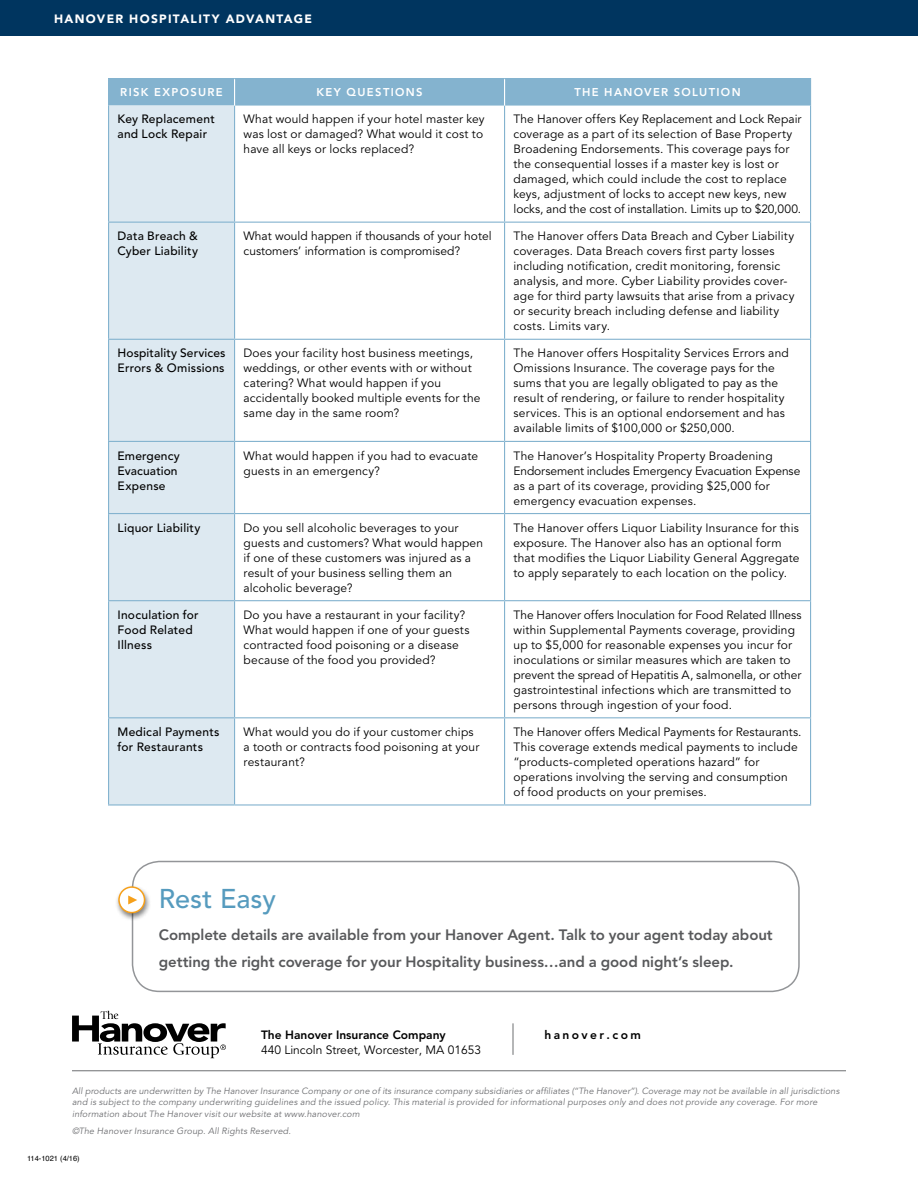
<style>
.page{position:relative;width:918px;height:1188px;background:#fff}
.page>*{position:absolute;margin:0;border:0;box-sizing:border-box;transform-origin:0 0}
.t1{font:500 27px "Avenir";color:#569bbe}
.t2{font:800 15px/27px "Avenir";letter-spacing:-.005em;color:#58595b}
.t3{font:12px/15px "Avenir";letter-spacing:.015em;color:#000}
.t4{font:500 12px/15px "Avenir";letter-spacing:.02em;color:#000}
.t5{font:900 12px "Avenir";letter-spacing:.11em;color:#fff}
.t6{font:800 12px "Avenir";color:#000}
.t7{font:800 12px "Avenir";letter-spacing:.2em;color:#000}
.t8{font:800 11.25px "Avenir";letter-spacing:.12em;color:#fff}
.t9{font:italic 9px/12px "Avenir";letter-spacing:.015em;color:#6d6e71}
.t10{font:7.5px "Helvetica";color:#000}
</style>
<div class="page">
<div style="left:0;top:0;width:918px;height:36px;background:#00355f"></div>
<hr style="left:72px;top:1070px;width:774px;height:1px;background:#6d6e71">
<svg style="left:72px;top:1011px;width:154px;height:47px"></svg>
<hr style="left:513px;top:1023px;width:1px;height:32px;background:#6d6e71">
<div style="left:109px;top:106px;width:125px;height:698px;background:#dde9f1"></div>
<hr style="left:108px;top:106px;width:1px;height:116px;background:#84b3cf">
<hr style="left:108px;top:223px;width:1px;height:116px;background:#84b3cf">
<hr style="left:108px;top:340px;width:1px;height:101px;background:#84b3cf">
<hr style="left:108px;top:442px;width:1px;height:71px;background:#84b3cf">
<hr style="left:108px;top:514px;width:1px;height:86px;background:#84b3cf">
<hr style="left:108px;top:601px;width:1px;height:116px;background:#84b3cf">
<hr style="left:108px;top:718px;width:1px;height:86px;background:#84b3cf">
<hr style="left:108px;top:222px;width:127px;height:1px;background:#84b3cf">
<hr style="left:108px;top:339px;width:127px;height:1px;background:#84b3cf">
<hr style="left:108px;top:441px;width:127px;height:1px;background:#84b3cf">
<hr style="left:108px;top:513px;width:127px;height:1px;background:#84b3cf">
<hr style="left:108px;top:600px;width:127px;height:1px;background:#84b3cf">
<hr style="left:108px;top:717px;width:127px;height:1px;background:#84b3cf">
<hr style="left:108px;top:804px;width:127px;height:2px;background:#84b3cf">
<hr style="left:234px;top:106px;width:1px;height:116px;background:#84b3cf">
<hr style="left:234px;top:223px;width:1px;height:116px;background:#84b3cf">
<hr style="left:235px;top:222px;width:270px;height:1px;background:#84b3cf">
<hr style="left:235px;top:339px;width:270px;height:1px;background:#84b3cf">
<hr style="left:234px;top:340px;width:1px;height:101px;background:#84b3cf">
<hr style="left:235px;top:441px;width:270px;height:1px;background:#84b3cf">
<hr style="left:234px;top:442px;width:1px;height:71px;background:#84b3cf">
<hr style="left:235px;top:513px;width:270px;height:1px;background:#84b3cf">
<hr style="left:234px;top:514px;width:1px;height:86px;background:#84b3cf">
<hr style="left:235px;top:600px;width:270px;height:1px;background:#84b3cf">
<hr style="left:234px;top:601px;width:1px;height:116px;background:#84b3cf">
<hr style="left:235px;top:717px;width:270px;height:1px;background:#84b3cf">
<hr style="left:234px;top:718px;width:1px;height:86px;background:#84b3cf">
<hr style="left:235px;top:804px;width:270px;height:2px;background:#84b3cf">
<hr style="left:504px;top:106px;width:1px;height:116px;background:#84b3cf">
<hr style="left:810px;top:106px;width:1px;height:116px;background:#84b3cf">
<hr style="left:504px;top:223px;width:1px;height:116px;background:#84b3cf">
<hr style="left:810px;top:223px;width:1px;height:116px;background:#84b3cf">
<hr style="left:505px;top:222px;width:306px;height:1px;background:#84b3cf">
<hr style="left:505px;top:339px;width:306px;height:1px;background:#84b3cf">
<hr style="left:504px;top:340px;width:1px;height:101px;background:#84b3cf">
<hr style="left:810px;top:340px;width:1px;height:101px;background:#84b3cf">
<hr style="left:505px;top:441px;width:306px;height:1px;background:#84b3cf">
<hr style="left:504px;top:442px;width:1px;height:71px;background:#84b3cf">
<hr style="left:810px;top:442px;width:1px;height:71px;background:#84b3cf">
<hr style="left:505px;top:513px;width:306px;height:1px;background:#84b3cf">
<hr style="left:504px;top:514px;width:1px;height:86px;background:#84b3cf">
<hr style="left:810px;top:514px;width:1px;height:86px;background:#84b3cf">
<hr style="left:505px;top:600px;width:306px;height:1px;background:#84b3cf">
<hr style="left:504px;top:601px;width:1px;height:116px;background:#84b3cf">
<hr style="left:810px;top:601px;width:1px;height:116px;background:#84b3cf">
<hr style="left:505px;top:717px;width:306px;height:1px;background:#84b3cf">
<hr style="left:504px;top:718px;width:1px;height:86px;background:#84b3cf">
<hr style="left:810px;top:718px;width:1px;height:86px;background:#84b3cf">
<hr style="left:505px;top:804px;width:306px;height:2px;background:#84b3cf">
<hr style="left:108px;top:78px;width:127px;height:1px;background:#84b3cf">
<hr style="left:235px;top:78px;width:270px;height:1px;background:#84b3cf">
<hr style="left:505px;top:78px;width:306px;height:1px;background:#84b3cf">
<div style="left:108px;top:79px;width:703px;height:27px;background:#84b3cf"></div>
<div style="left:132px;top:861px;width:668px;height:131px;border:2px solid #939598;border-radius:27px"></div>
<div style="left:115px;top:884px;width:36px;height:37px;background:#000;opacity:.5"></div>
<div style="left:119px;top:887px;width:26px;height:26px;background:#fff;border-radius:50%"></div>
<div style="left:118px;top:886px;width:27px;height:27px;border:2px solid #f6a01a;border-radius:50%"></div>
<svg style="left:128px;top:895px;width:9px;height:9px"></svg>
<p class="t5" style="left:54px;top:11px;width:114px">SEGMENT BAND</p>
<p class="t5" style="left:54px;top:11px;width:260px">HANOVER HOSPITALITY ADVANTAGE</p>
<p class="t8" style="left:120px;top:86px;width:104px">RISK EXPOSURE</p>
<p class="t8" style="left:316px;top:86px;width:108px">KEY QUESTIONS</p>
<p class="t8" style="left:574px;top:86px;width:168px">THE HANOVER SOLUTION</p>
<p class="t4" style="left:118px;top:112px;width:99px">Key Replacement and Lock Repair</p>
<p class="t3" style="left:244px;top:112px;width:243px">What would happen if your hotel master key was lost or damaged? What would it cost to have all keys or locks replaced?</p>
<p class="t3" style="left:514px;top:112px;width:289px">The Hanover offers Key Replacement and Lock Repair coverage as a part of its selection of Base Property Broadening Endorsements. This coverage pays for the consequential losses if a master key is lost or damaged, which could include the cost to replace keys, adjustment of locks to accept new keys, new locks, and the cost of installation. Limits up to $20,000.</p>
<p class="t4" style="left:118px;top:229px;width:82px">Data Breach &amp;<br>Cyber Liability</p>
<p class="t3" style="left:244px;top:229px;width:250px">What would happen if thousands of your hotel customers’ information is compromised?</p>
<p class="t3" style="left:514px;top:229px;width:283px">The Hanover offers Data Breach and Cyber Liability coverages. Data Breach covers first party losses including notification, credit monitoring, forensic analysis, and more. Cyber Liability provides cover&shy;age for third party lawsuits that arise from a privacy or security breach including defense and liability costs. Limits vary.</p>
<p class="t4" style="left:118px;top:346px;width:110px">Hospitality Services<br>Errors &amp; Omissions</p>
<p class="t3" style="left:244px;top:346px;width:239px">Does your facility host business meetings, weddings, or other events with or without catering? What would happen if you accidentally booked multiple events for the same day in the same room?</p>
<p class="t3" style="left:514px;top:346px;width:277px">The Hanover offers Hospitality Services Errors and Omissions Insurance. The coverage pays for the sums that you are legally obligated to pay as the result of rendering, or failure to render hospitality services. This is an optional endorsement and has available limits of $100,000 or $250,000.</p>
<p class="t4" style="left:118px;top:448px;width:64px">Emergency<br>Evacuation<br>Expense</p>
<p class="t3" style="left:244px;top:448px;width:236px">What would happen if you had to evacuate guests in an emergency?</p>
<p class="t3" style="left:514px;top:448px;width:288px">The Hanover’s Hospitality Property Broadening Endorsement includes Emergency Evacuation Expense as a part of its coverage, providing $25,000 for emergency evacuation expenses.</p>
<p class="t4" style="left:118px;top:520px;width:84px">Liquor Liability</p>
<p class="t3" style="left:244px;top:520px;width:241px">Do you sell alcoholic beverages to your guests and customers? What would happen if one of these customers was injured as a result of your business selling them an alcoholic beverage?</p>
<p class="t3" style="left:514px;top:520px;width:288px">The Hanover offers Liquor Liability Insurance for this exposure. The Hanover also has an optional form that modifies the Liquor Liability General Aggregate to apply separately to each location on the policy.</p>
<p class="t4" style="left:118px;top:608px;width:83px">Inoculation for<br>Food Related<br>Illness</p>
<p class="t3" style="left:244px;top:608px;width:227px">Do you have a restaurant in your facility?<br>What would happen if one of your guests contracted food poisoning or a disease because of the food you provided?</p>
<p class="t3" style="left:514px;top:608px;width:290px">The Hanover offers Inoculation for Food Related Illness within Supplemental Payments coverage, providing up to $5,000 for reasonable expenses you incur for inoculations or similar measures which are taken to prevent the spread of Hepatitis A, salmonella, or other gastrointestinal infections which are transmitted to persons through ingestion of your food.</p>
<p class="t4" style="left:118px;top:725px;width:103px">Medical Payments for Restaurants</p>
<p class="t3" style="left:244px;top:725px;width:237px">What would you do if your customer chips a tooth or contracts food poisoning at your restaurant?</p>
<p class="t3" style="left:514px;top:725px;width:289px">The Hanover offers Medical Payments for Restaurants.<br>This coverage extends medical payments to include “products-completed operations hazard” for operations involving the serving and consumption of food products on your premises.</p>
<h1 class="t1" style="left:159px;top:883px;width:119px">Rest Easy</h1>
<p class="t2" style="left:159px;top:921px;width:616px">Complete details are available from your Hanover Agent. Talk to your agent today about getting the right coverage for your Hospitality business…and a good night’s sleep.</p>
<p class="t6" style="left:261px;top:1028px;width:186px">The Hanover Insurance Company</p>
<p class="t3" style="left:261px;top:1043px;width:222px">440 Lincoln Street, Worcester, MA 01653</p>
<p class="t7" style="left:544px;top:1028px;width:98px">hanover.com</p>
<p class="t9" style="left:72px;top:1085px;width:769px">All products are underwritten by The Hanover Insurance Company or one of its insurance company subsidiaries or affiliates (“The Hanover”). Coverage may not be available in all jurisdictions and is subject to the company underwriting guidelines and the issued policy. This material is provided for informational purposes only and does not provide any coverage. For more information about The Hanover visit our website at www.hanover.com</p>
<p class="t9" style="left:72px;top:1125px;width:221px">©The Hanover Insurance Group. All Rights Reserved.</p>
<p class="t10" style="left:27px;top:1153px;width:54px">114-1021 (4/16)</p>
</div>
